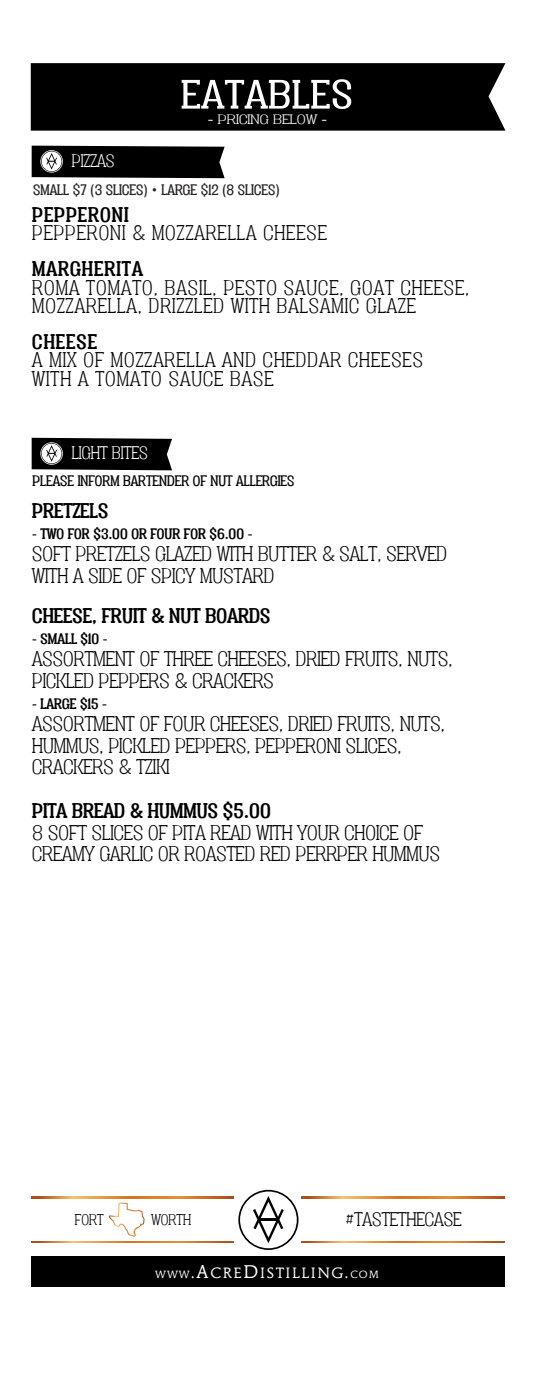
<style>
.page{position:relative;width:536px;height:1386px;background:#fff}
.page>*{position:absolute;margin:0;border:0;box-sizing:border-box;transform-origin:0 0}
.t1{font:47.6px "Vacer Serif Personal";letter-spacing:.02em;color:#fff;scale:1.08 1}
.t2{font:300 24.5px/21.7px "Vacer Serif Personal";color:#000}
.t3{font:300 24.5px/18.2px "Vacer Serif Personal";letter-spacing:.04em;color:#000}
.t4{font:24.5px "Vacer Serif Personal";color:#000}
.t5{font:24.5px "Vacer Serif Personal";letter-spacing:.04em;color:#000}
.t6{font:300 22.75px "Vacer Serif Personal";letter-spacing:-.005em;color:#000}
.t7{font:300 21px "Vacer Serif Personal";color:#fff}
.t8{font:300 18.03px "Vacer Serif Personal";letter-spacing:-.005em;color:#000}
.t9{font:17.5px "Vacer Serif Personal";color:#000}
.t10{font:17.5px "Vacer Serif Personal";color:#000}
.t11{font:17.5px "Vacer Serif Personal";color:#231f20}
.t12{font:300 15.75px "Vacer Serif Personal";color:#fff;scale:1.33 1}
.t13{font:14.88px "ITC Mendoza Roman W01";letter-spacing:.11em;color:#fff}
.s1{font-weight:400}
.s2{font-size:10.33px}
.s3{font-size:18.2px}
</style>
<div class="page">
<div style="left:31px;top:1256px;width:473px;height:31px;background:#000"></div>
<svg style="left:32px;top:1197px;width:202px;height:2px"></svg>
<svg style="left:32px;top:1241px;width:202px;height:2px"></svg>
<svg style="left:302px;top:1197px;width:202px;height:2px"></svg>
<svg style="left:302px;top:1241px;width:202px;height:2px"></svg>
<svg style="left:109px;top:1204px;width:34px;height:33px"></svg>
<svg style="left:238px;top:1190px;width:60px;height:60px"></svg>
<svg style="left:32px;top:146px;width:192px;height:32px;background:#141414"></svg>
<svg style="left:32px;top:438px;width:140px;height:32px;background:#1a1a1a"></svg>
<div style="left:31px;top:63px;width:474px;height:68px;background:#000"></div>
<p class="t7" style="left:72px;top:149px;width:44px">PIZZAS</p>
<h1 class="t1" style="left:181px;top:68px;width:160px">EATABLES</h1>
<p class="t12" style="left:208px;top:111px;width:91px"><span class="s1">-</span> PRICING BELOW <span class="s1">-</span></p>
<p class="t11" style="left:33px;top:180px;width:248px">SMALL $7 (3 SLICES) • LARGE $12 (8 SLICES)</p>
<p class="t5" style="left:32px;top:201px;width:98px">PEPPERONI</p>
<p class="t3" style="left:32px;top:223px;width:296px">PEPPERONI &amp; MOZZARELLA CHEESE</p>
<p class="t5" style="left:32px;top:255px;width:112px">MARGHERITA</p>
<p class="t3" style="left:32px;top:278px;width:438px">ROMA TOMATO, BASIL, PESTO SAUCE, GOAT CHEESE,<br>MOZZARELLA, DRIZZLED WITH BALSAMIC GLAZE</p>
<p class="t4" style="left:32px;top:328px;width:66px">CHEESE</p>
<p class="t3" style="left:32px;top:351px;width:392px">A MIX OF MOZZARELLA AND CHEDDAR CHEESES<br>WITH A TOMATO SAUCE BASE</p>
<p class="t7" style="left:72px;top:441px;width:78px">LIGHT BITES</p>
<p class="t10" style="left:33px;top:471px;width:263px">PLEASE INFORM BARTENDER OF NUT ALLERGIES</p>
<p class="t4" style="left:32px;top:496px;width:77px">PRETZELS</p>
<p class="t9" style="left:32px;top:524px;width:222px">- TWO FOR $3.00 OR FOUR FOR $6.00 -</p>
<p class="t2" style="left:32px;top:543px;width:416px">SOFT PRETZELS GLAZED WITH BUTTER &amp; SALT, SERVED<br>WITH A SIDE OF SPICY MUSTARD</p>
<p class="t4" style="left:32px;top:601px;width:239px">CHEESE, FRUIT &amp; NUT BOARDS</p>
<p class="t9" style="left:32px;top:629px;width:77px">- SMALL $10 -</p>
<p class="t2" style="left:32px;top:648px;width:422px">ASSORTMENT OF THREE CHEESES, DRIED FRUITS, NUTS,<br>PICKLED PEPPERS &amp; CRACKERS</p>
<p class="t9" style="left:32px;top:694px;width:76px">- LARGE $15 -</p>
<p class="t2" style="left:32px;top:713px;width:414px">ASSORTMENT OF FOUR CHEESES, DRIED FRUITS, NUTS,<br>HUMMUS, PICKLED PEPPERS, PEPPERONI SLICES,<br>CRACKERS &amp; TZIKI</p>
<p class="t4" style="left:32px;top:797px;width:240px">PITA BREAD &amp; HUMMUS $5.00</p>
<p class="t2" style="left:32px;top:821px;width:409px">8 SOFT SLICES OF PITA READ WITH YOUR CHOICE OF<br>CREAMY GARLIC OR ROASTED RED PERRPER HUMMUS</p>
<p class="t8" style="left:75px;top:1209px;width:30px">FORT</p>
<p class="t8" style="left:151px;top:1209px;width:41px">WORTH</p>
<p class="t6" style="left:345px;top:1207px;width:118px">#TASTETHECASE</p>
<p class="t13" style="left:155px;top:1263px;width:225px"><span class="s2">WWW</span>.<span class="s3">A</span>CRE<span class="s3">D</span>ISTILLING.<span class="s2">COM</span></p>
</div>
